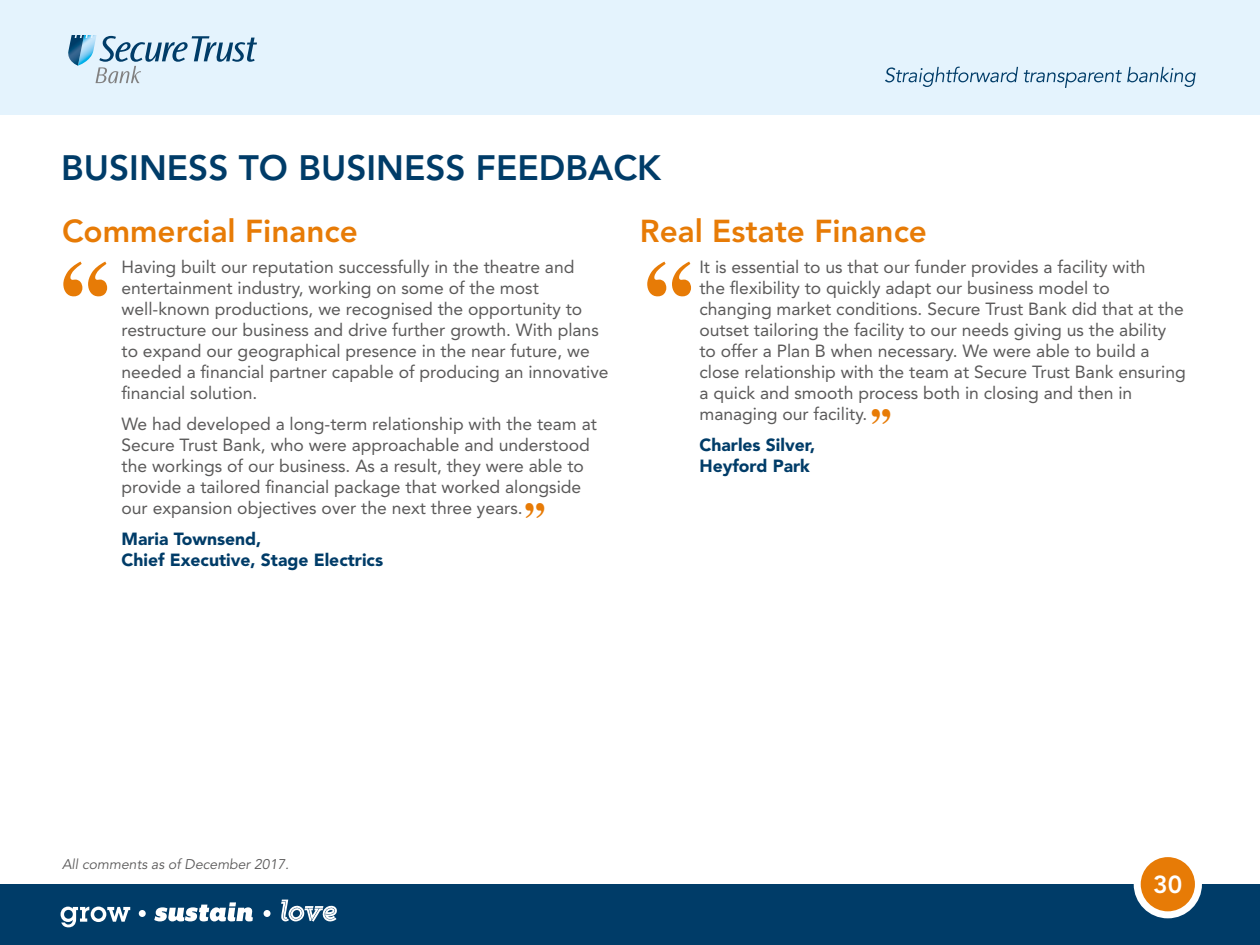
<style>
.page{position:relative;width:1260px;height:945px;background:#fff}
.page>*{position:absolute;margin:0;border:0;box-sizing:border-box;transform-origin:0 0}
.t1{font:700 103.6px "Times";color:#e77b06}
.t2{font:700 43.75px "Times";color:#e77b06}
.t3{font:800 35px "Avenir LT Std";color:#003c68}
.t4{font:800 31.5px "Avenir LT Std";color:#e77b06}
.t5{font:800 24.5px "Avenir LT Std";color:#fff}
.t6{font:17.5px/21px "Avenir LT Std";color:#5b5a5a}
.t7{font:900 17.5px/21px "Avenir LT Std";color:#003c68}
.t8{font:italic 14px "Avenir LT Std";color:#5b5a5a}
</style>
<div class="page">
<div style="left:0;top:0;width:1260px;height:114px;background:#e4f3fd"></div>
<div style="left:0;top:884px;width:1260px;height:61px;background:#003c68"></div>
<svg style="left:154px;top:902px;width:99px;height:19px"></svg>
<svg style="left:61px;top:907px;width:69px;height:20px"></svg>
<svg style="left:281px;top:900px;width:56px;height:22px"></svg>
<div style="left:139px;top:910px;width:7px;height:7px;background:#fff;border-radius:50%"></div>
<div style="left:264px;top:910px;width:7px;height:7px;background:#fff;border-radius:50%"></div>
<svg style="left:95px;top:35px;width:162px;height:49px"></svg>
<img style="left:84px;top:35px;width:13px;height:31px">
<img style="left:68px;top:35px;width:16px;height:31px">
<svg style="left:885px;top:66px;width:311px;height:22px"></svg>
<div style="left:1137px;top:854px;width:61px;height:61px;background:#e77b06;border-radius:50%"></div>
<div style="left:1134px;top:850px;width:68px;height:68px;border:7px solid #fff;border-radius:50%"></div>
<h3 class="t3" style="left:61px;top:147px;width:602px">BUSINESS TO BUSINESS FEEDBACK</h3>
<h3 class="t4" style="left:62px;top:213px;width:297px">Commercial Finance</h3>
<p class="t6" style="left:122px;top:257px;width:489px">Having built our reputation successfully in the theatre and entertainment industry, working on some of the most well-known productions, we recognised the opportunity to restructure our business and drive further growth. With plans to expand our geographical presence in the near future, we needed a financial partner capable of producing an innovative financial solution.</p>
<p class="t6" style="left:122px;top:413px;width:477px">We had developed a long-term relationship with the team at Secure Trust Bank, who were approachable and understood the workings of our business. As a result, they were able to provide a tailored financial package that worked alongside our expansion objectives over the next three years.</p>
<p class="t7" style="left:122px;top:528px;width:263px">Maria Townsend,<br>Chief Executive, Stage Electrics</p>
<h3 class="t4" style="left:640px;top:213px;width:289px">Real Estate Finance</h3>
<p class="t6" style="left:699px;top:257px;width:488px">It is essential to us that our funder provides a facility with<br>the flexibility to quickly adapt our business model to changing market conditions. Secure Trust Bank did that at the outset tailoring the facility to our needs giving us the ability to offer a Plan B when necessary. We were able to build a close relationship with the team at Secure Trust Bank ensuring a quick and smooth process both in closing and then in managing our facility.</p>
<p class="t7" style="left:699px;top:434px;width:118px">Charles Silver,<br>Heyford Park</p>
<h1 class="t1" style="left:56px;top:199px;width:61px">‘‘</h1>
<h1 class="t1" style="left:640px;top:199px;width:61px">‘‘</h1>
<h2 class="t2" style="left:894px;top:450px;width:27px;rotate:-180deg">‘‘</h2>
<h2 class="t2" style="left:547px;top:544px;width:27px;rotate:-180deg">‘‘</h2>
<p class="t8" style="left:62px;top:856px;width:229px">All comments as of December 2017.</p>
<h3 class="t5" style="left:1153px;top:870px;width:31px">30</h3>
</div>
